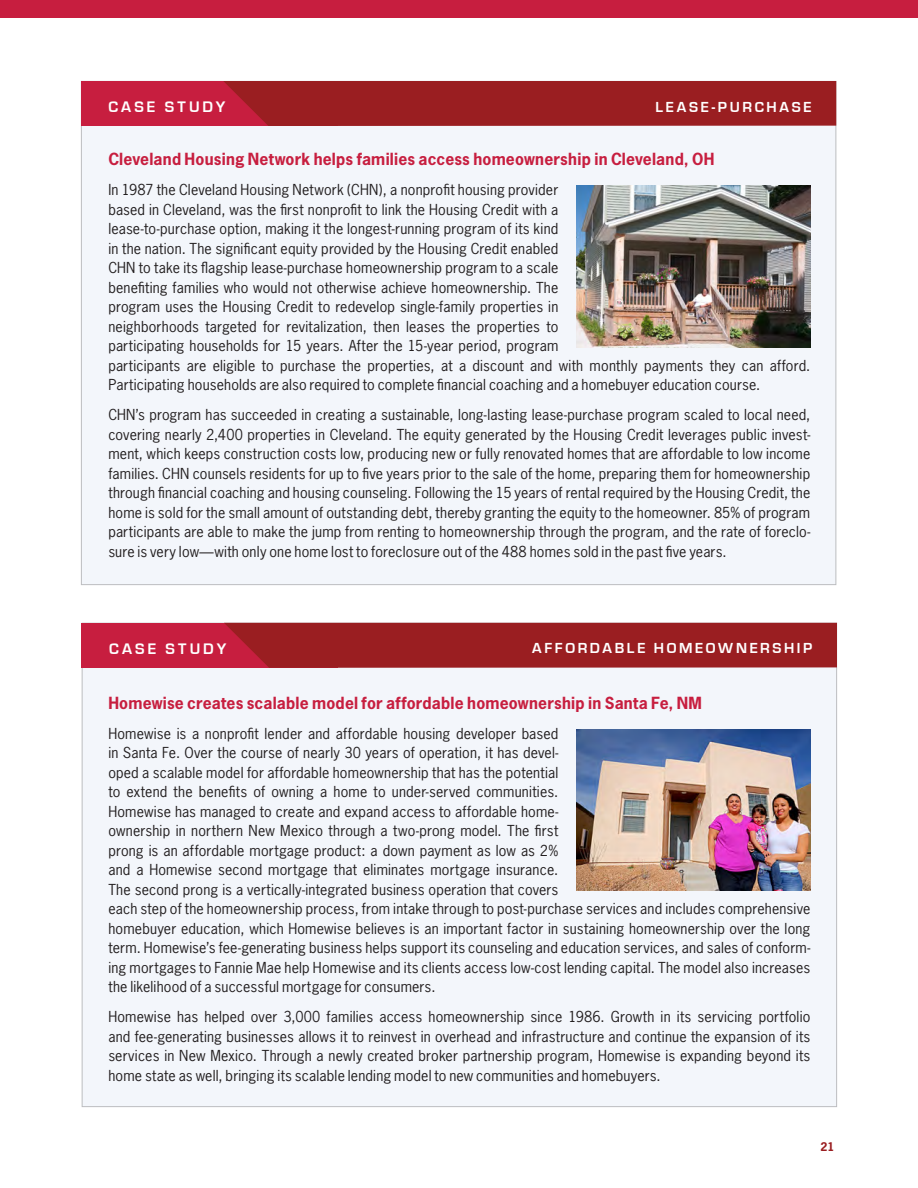
<style>
.page{position:relative;width:918px;height:1188px;background:#fff}
.page>*{position:absolute;margin:0;border:0;box-sizing:border-box;transform-origin:0 0}
.body{font:700 15.75px "News Gothic";letter-spacing:.01em;color:#c71e3f}
.A_Head_Reverse{font:700 15.75px "Eurostile";letter-spacing:.2em;color:#fff}
.A_Head_Reverse-2{font:700 15px "Eurostile";letter-spacing:.175em;color:#fff}
.CaseStudy_Text{font:14.25px/19.5px "News Gothic";letter-spacing:.015em;color:#231f20}
.t1{font:700 11.25px "News Gothic";color:#9a1e21}
</style>
<div class="page">
<div style="left:0;top:0;width:918px;height:18px;background:#c71e3f"></div>
<div style="left:81px;top:81px;width:755px;height:504px;background:#f3f6fb;border:1px solid #bcbdc0"></div>
<div style="left:82px;top:623px;width:755px;height:484px;background:#f3f6fb;border:1px solid #bcbdc0"></div>
<img style="left:576px;top:185px;width:234px;height:162px">
<img style="left:576px;top:729px;width:234px;height:162px">
<div style="left:81px;top:81px;width:256px;height:45px;background:#c71e3f"></div>
<div style="left:223px;top:81px;width:613px;height:45px;background:#9a1e21"></div>
<div style="left:82px;top:623px;width:256px;height:45px;background:#c71e3f"></div>
<div style="left:224px;top:623px;width:613px;height:45px;background:#9a1e21"></div>
<p class="A_Head_Reverse" style="left:108px;top:98px;width:119px">CASE STUDY</p>
<p class="A_Head_Reverse-2" style="left:656px;top:99px;width:158px">LEASE-PURCHASE</p>
<p class="body" style="left:108px;top:149px;width:608px">Cleveland Housing Network helps families access homeownership in Cleveland, OH</p>
<p class="CaseStudy_Text" style="left:108px;top:180px;width:703px">In 1987 the Cleveland Housing Network (CHN), a nonprofit housing provider<br>based in Cleveland, was the first nonprofit to link the Housing Credit with a<br>lease-to-purchase option, making it the longest-running program of its kind<br>in the nation. The significant equity provided by the Housing Credit enabled<br>CHN to take its flagship lease-purchase homeownership program to a scale<br>benefiting families who would not otherwise achieve homeownership. The<br>program uses the Housing Credit to redevelop single-family properties in<br>neighborhoods targeted for revitalization, then leases the properties to<br>participating households for 15 years. After the 15-year period, program<br>participants are eligible to purchase the properties, at a discount and with monthly payments they can afford.<br>Participating households are also required to complete financial coaching and a homebuyer education course.</p>
<p class="CaseStudy_Text" style="left:108px;top:405px;width:704px;text-align:justify">CHN’s program has succeeded in creating a sustainable, long-lasting lease-purchase program scaled to local need, covering nearly 2,400 properties in Cleveland. The equity generated by the Housing Credit leverages public invest&shy;ment, which keeps construction costs low, producing new or fully renovated homes that are affordable to low income families. CHN counsels residents for up to five years prior to the sale of the home, preparing them for homeownership through financial coaching and housing counseling. Following the 15 years of rental required by the Housing Credit, the home is sold for the small amount of outstanding debt, thereby granting the equity to the homeowner. 85% of program participants are able to make the jump from renting to homeownership through the program, and the rate of foreclo&shy;sure is very low—with only one home lost to foreclosure out of the 488 homes sold in the past five years.</p>
<p class="A_Head_Reverse" style="left:109px;top:640px;width:119px">CASE STUDY</p>
<p class="A_Head_Reverse-2" style="left:532px;top:640px;width:282px">AFFORDABLE HOMEOWNERSHIP</p>
<p class="body" style="left:108px;top:692px;width:595px">Homewise creates scalable model for affordable homeownership in Santa Fe, NM</p>
<p class="CaseStudy_Text" style="left:108px;top:723px;width:704px">Homewise is a nonprofit lender and affordable housing developer based<br>in Santa Fe. Over the course of nearly 30 years of operation, it has devel-<br>oped a scalable model for affordable homeownership that has the potential<br>to extend the benefits of owning a home to under-served communities.<br>Homewise has managed to create and expand access to affordable home-<br>ownership in northern New Mexico through a two-prong model. The first<br>prong is an affordable mortgage product: a down payment as low as 2%<br>and a Homewise second mortgage that eliminates mortgage insurance.<br>The second prong is a vertically-integrated business operation that covers<br>each step of the homeownership process, from intake through to post-purchase services and includes comprehensive homebuyer education, which Homewise believes is an important factor in sustaining homeownership over the long term. Homewise’s fee-generating business helps support its counseling and education services, and sales of conform&shy;ing mortgages to Fannie Mae help Homewise and its clients access low-cost lending capital. The model also increases the likelihood of a successful mortgage for consumers.</p>
<p class="CaseStudy_Text" style="left:108px;top:1007px;width:704px;text-align:justify">Homewise has helped over 3,000 families access homeownership since 1986. Growth in its servicing portfolio and fee-generating businesses allows it to reinvest in overhead and infrastructure and continue the expansion of its services in New Mexico. Through a newly created broker partnership program, Homewise is expanding beyond its home state as well, bringing its scalable lending model to new communities and homebuyers.</p>
<p class="t1" style="left:821px;top:1140px;width:15px">21</p>
</div>
